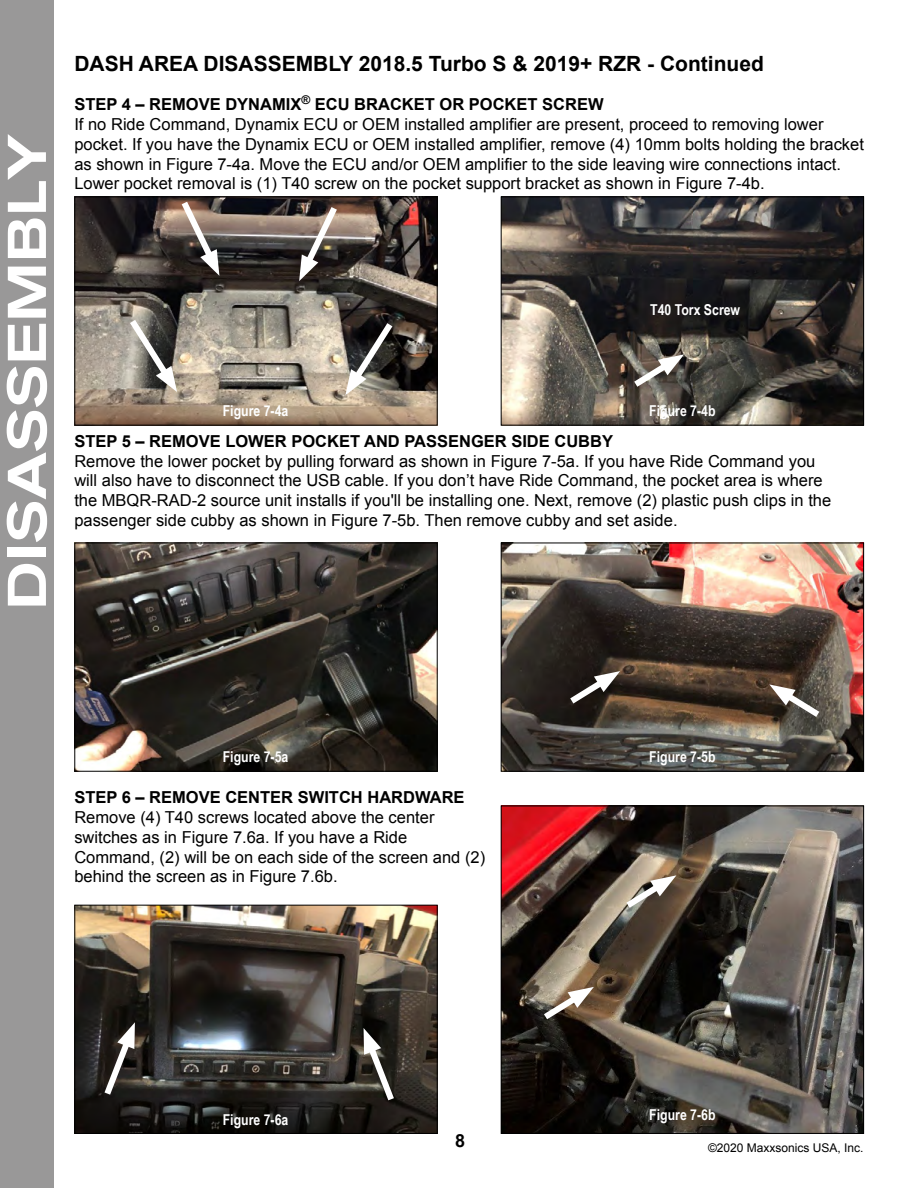
<style>
.page{position:relative;width:918px;height:1188px;background:#fff}
.page>*{position:absolute;margin:0;border:0;box-sizing:border-box;transform-origin:0 0}
.t1{font:500 expanded 54px "Akzidenz Grotesk BE";color:#fff}
.t2{font:700 21px "Arial";color:#000}
.t3{font:700 18px "Arial";color:#000}
.t4{font:16.5px/19.8px "Arial";color:#000}
.t5{font:700 16.5px "Arial";color:#000}
.t6{font:700 15px "Arial Narrow";color:#fff}
.t7{font:12px "Arial";color:#000}
.s1{font-weight:700}
</style>
<div class="page">
<div style="left:0;top:0;width:54px;height:1188px;background:#999898"></div>
<img style="left:76px;top:198px;width:360px;height:226px">
<div style="left:74px;top:196px;width:364px;height:230px;border:1px solid #000"></div>
<svg style="left:176px;top:196px;width:45px;height:80px;background:#746862"></svg>
<svg style="left:124px;top:313px;width:53px;height:79px;background:#84817b"></svg>
<svg style="left:298px;top:200px;width:44px;height:81px;background:#716862"></svg>
<svg style="left:345px;top:316px;width:53px;height:79px;background:#595551"></svg>
<img style="left:503px;top:198px;width:359px;height:226px">
<div style="left:501px;top:196px;width:363px;height:230px;border:1px solid #000"></div>
<svg style="left:628px;top:354px;width:56px;height:38px"></svg>
<img style="left:76px;top:545px;width:360px;height:225px">
<div style="left:74px;top:543px;width:364px;height:229px;border:1px solid #000"></div>
<img style="left:503px;top:545px;width:359px;height:225px">
<div style="left:501px;top:543px;width:363px;height:229px;border:1px solid #000"></div>
<svg style="left:564px;top:671px;width:56px;height:38px"></svg>
<svg style="left:769px;top:684px;width:57px;height:39px"></svg>
<img style="left:76px;top:907px;width:360px;height:225px">
<div style="left:74px;top:905px;width:364px;height:229px;border:1px solid #000"></div>
<img style="left:503px;top:808px;width:359px;height:324px">
<div style="left:501px;top:806px;width:363px;height:328px;border:1px solid #000"></div>
<svg style="left:537px;top:986px;width:57px;height:39px"></svg>
<svg style="left:620px;top:875px;width:56px;height:38px"></svg>
<svg style="left:361px;top:1028px;width:38px;height:79px"></svg>
<svg style="left:100px;top:1022px;width:37px;height:79px"></svg>
<h1 class="t1" style="left:-4px;top:610px;width:477px;rotate:-90deg">DISASSEMBLY</h1>
<p class="t2" style="left:74px;top:49px;width:691px">DASH AREA DISASSEMBLY 2018.5 Turbo S &amp; 2019+ RZR - Continued</p>
<p class="t4" style="left:74px;top:95px;width:791px"><span class="s1">STEP 4 – REMOVE DYNAMIX</span><sup>®</sup> <span class="s1">ECU BRACKET OR POCKET SCREW<br></span>If no Ride Command, Dynamix ECU or OEM installed amplifier are present, proceed to removing lower pocket. If you have the Dynamix ECU or OEM installed amplifier, remove (4) 10mm bolts holding the bracket as shown in Figure 7-4a. Move the ECU and/or OEM amplifier to the side leaving wire connections intact.<br>Lower pocket removal is (1) T40 screw on the pocket support bracket as shown in Figure 7-4b.</p>
<p class="t6" style="left:650px;top:299px;width:92px">T40 Torx Screw</p>
<p class="t6" style="left:223px;top:400px;width:67px">Figure 7-4a</p>
<p class="t6" style="left:649px;top:400px;width:68px">Figure 7-4b</p>
<p class="t5" style="left:74px;top:430px;width:540px">STEP 5 – REMOVE LOWER POCKET AND PASSENGER SIDE CUBBY</p>
<p class="t4" style="left:74px;top:451px;width:758px">Remove the lower pocket by pulling forward as shown in Figure 7-5a. If you have Ride Command you will also have to disconnect the USB cable. If you don’t have Ride Command, the pocket area is where the MBQR-RAD-2 source unit installs if you'll be installing one. Next, remove (2) plastic push clips in the passenger side cubby as shown in Figure 7-5b. Then remove cubby and set aside.</p>
<p class="t6" style="left:223px;top:746px;width:67px">Figure 7-5a</p>
<p class="t6" style="left:649px;top:746px;width:68px">Figure 7-5b</p>
<p class="t5" style="left:74px;top:786px;width:392px">STEP 6 – REMOVE CENTER SWITCH HARDWARE</p>
<p class="t4" style="left:74px;top:808px;width:412px">Remove (4) T40 screws located above the center switches as in Figure 7.6a. If you have a Ride Command, (2) will be on each side of the screen and (2) behind the screen as in Figure 7.6b.</p>
<p class="t6" style="left:223px;top:1108px;width:67px">Figure 7-6a</p>
<p class="t6" style="left:649px;top:1103px;width:68px">Figure 7-6b</p>
<p class="t3" style="left:455px;top:1129px;width:12px">8</p>
<p class="t7" style="left:708px;top:1140px;width:157px">©2020 Maxxsonics USA, Inc.</p>
</div>
